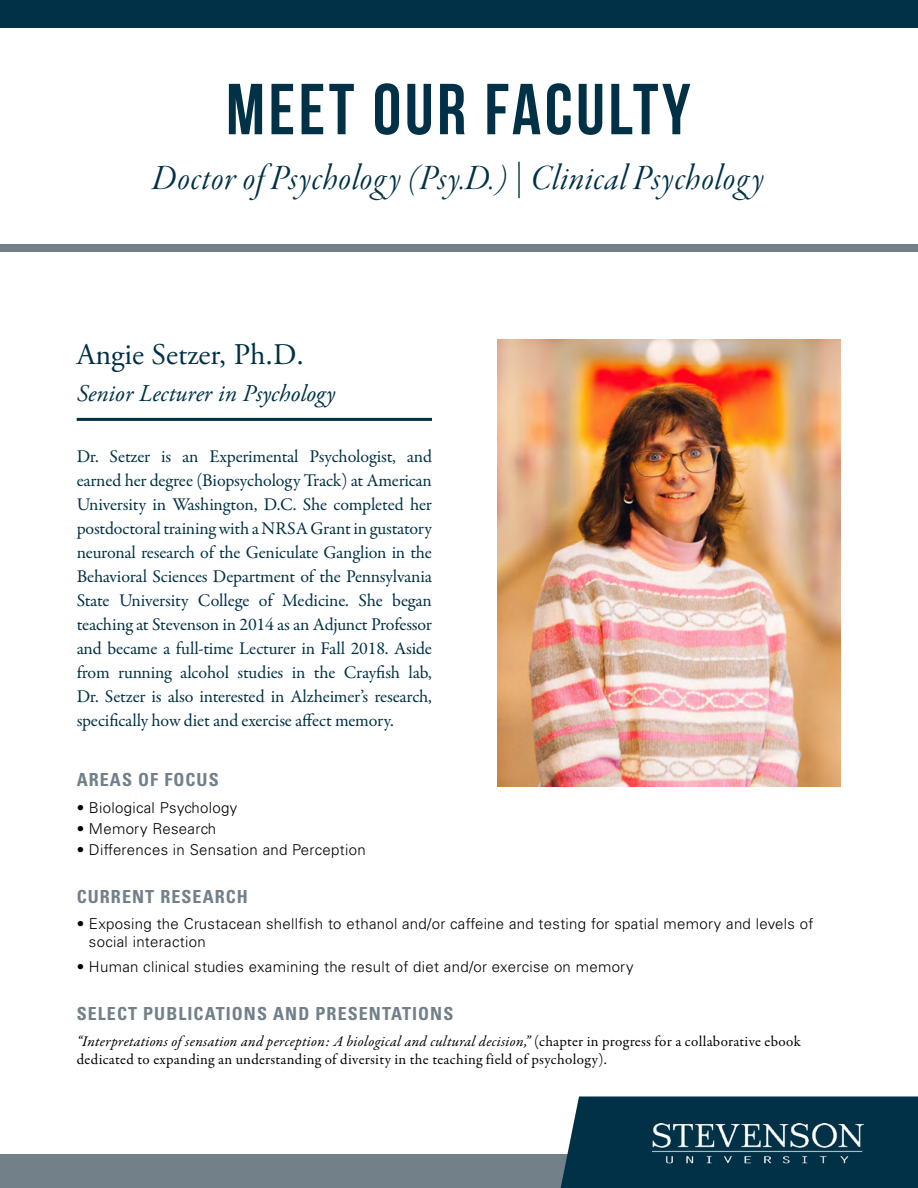
<style>
.page{position:relative;width:918px;height:1188px;background:#fff}
.page>*{position:absolute;margin:0;border:0;box-sizing:border-box;transform-origin:0 0}
.t1{font:700 72px "Bebas Neue";letter-spacing:.05em;color:#003146}
.t2{font:37.5px "Garamond Premr Pro It Disp";letter-spacing:.02em;color:#003146}
.t3{font:30px "Adobe Garamond Pro";color:#003146}
.t4{font:italic 24px "Adobe Garamond Pro";color:#003146}
.t5{font:18px/24px "Garamond Premr Pro";letter-spacing:-.01em;color:#003146;text-align:justify}
.t6{font:700 condensed 18px "Univers LT Std";letter-spacing:.06em;color:#72808a}
.t7{font:300 15px/18px "Univers LT Std";letter-spacing:.02em;color:#000}
.t8{font:15px/18px "Garamond Premr Pro";letter-spacing:.02em;color:#000}
.s1{font-style:italic}
</style>
<div class="page">
<div style="left:0;top:0;width:918px;height:28px;background:#003146"></div>
<div style="left:0;top:244px;width:918px;height:8px;background:#72808a"></div>
<div style="left:0;top:1154px;width:918px;height:34px;background:#72808a"></div>
<div style="left:561px;top:1096px;width:357px;height:92px;background:#003146"></div>
<img style="left:652px;top:1123px;width:213px;height:44px">
<img style="left:498px;top:340px;width:342px;height:446px">
<hr style="left:77px;top:418px;width:355px;height:3px;background:#003146">
<h1 class="t1" style="left:226px;top:70px;width:466px">MEET OUR FACULTY</h1>
<h2 class="t2" style="left:153px;top:158px;width:613px">Doctor of Psychology (Psy.D.) | Clinical Psychology</h2>
<h3 class="t3" style="left:77px;top:337px;width:229px">Angie Setzer, Ph.D.</h3>
<h3 class="t4" style="left:77px;top:379px;width:260px">Senior Lecturer in Psychology</h3>
<p class="t5" style="left:77px;top:445px;width:357px">Dr. Setzer is an Experimental Psychologist, and earned her degree (Biopsychology Track) at American University in Washington, D.C. She completed her postdoctoral training with a NRSA Grant in gustatory neuronal research of the Geniculate Ganglion in the Behavioral Sciences Department of the Pennsylvania State University College of Medicine. She began teaching at Stevenson in 2014 as an Adjunct Professor and became a full-time Lecturer in Fall 2018. Aside from running alcohol studies in the Crayfish lab, Dr. Setzer is also interested in Alzheimer’s research, specifically how diet and exercise affect memory.</p>
<p class="t6" style="left:77px;top:769px;width:144px">AREAS OF FOCUS</p>
<p class="t7" style="left:77px;top:799px;width:162px">• Biological Psychology</p>
<p class="t7" style="left:77px;top:820px;width:141px">• Memory Research</p>
<p class="t7" style="left:77px;top:841px;width:291px">• Differences in Sensation and Perception</p>
<p class="t6" style="left:77px;top:885px;width:173px">CURRENT RESEARCH</p>
<p class="t7" style="left:89px;top:915px;width:726px;text-indent:-12px">• Exposing the Crustacean shellfish to ethanol and/or caffeine and testing for spatial memory and levels of social interaction</p>
<p class="t7" style="left:77px;top:958px;width:559px">• Human clinical studies examining the result of diet and/or exercise on memory</p>
<p class="t6" style="left:77px;top:1002px;width:378px">SELECT PUBLICATIONS AND PRESENTATIONS</p>
<p class="t8" style="left:77px;top:1033px;width:726px"><span class="s1">“Interpretations of sensation and perception: A biological and cultural decision,”</span> (chapter in progress for a collaborative ebook dedicated to expanding an understanding of diversity in the teaching field of psychology).</p>
</div>
